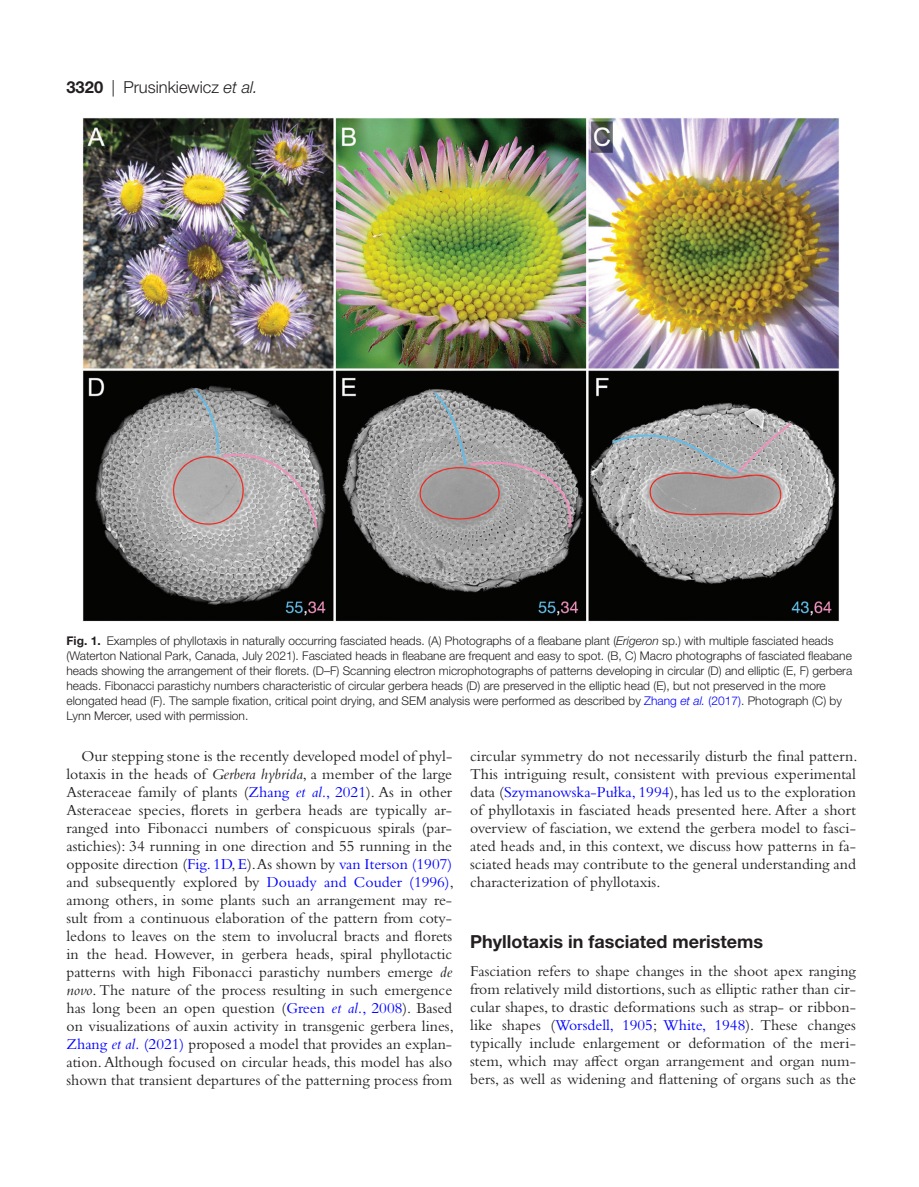
<style>
.page{position:relative;width:919px;height:1187px;background:#fff}
.page>*{position:absolute;margin:0;border:0;box-sizing:border-box;transform-origin:0 0}
.t1{font:700 18px "Helvetica Neue LT Std";color:#231f20}
.t2{font:300 16.5px "Helvetica Neue LT Std";color:#231f20}
.t3{font:15.75px/18px "Bembo Std";color:#231f20;text-align:justify}
.t4{font:300 12px/15px "Helvetica Neue LT Std";color:#231f20}
.s1{font-weight:700}
.s2{font-style:italic}
.s3{color:#00f}
.s4{font-style:italic;color:#00f}
</style>
<div class="page">
<img style="left:83px;top:117px;width:756px;height:504px">
<p class="t2" style="left:66px;top:77px;width:193px"><span class="s1">3320</span> | Prusinkiewicz <span class="s2">et al.</span></p>
<p class="t4" style="left:66px;top:633px;width:787px"><span class="s1">Fig. 1.</span> Examples of phyllotaxis in naturally occurring fasciated heads. (A) Photographs of a fleabane plant (<span class="s2">Erigeron</span> sp.) with multiple fasciated heads (Waterton National Park, Canada, July 2021). Fasciated heads in fleabane are frequent and easy to spot. (B, C) Macro photographs of fasciated fleabane heads showing the arrangement of their florets. (D–F) Scanning electron microphotographs of patterns developing in circular (D) and elliptic (E, F) gerbera heads. Fibonacci parastichy numbers characteristic of circular gerbera heads (D) are preserved in the elliptic head (E), but not preserved in the more elongated head (F). The sample fixation, critical point drying, and SEM analysis were performed as described by <span class="s3">Zhang</span> <span class="s4">et al.</span> <span class="s3">(2017)</span>. Photograph (C) by Lynn Mercer, used with permission.</p>
<p class="t3" style="left:66px;top:746px;width:389px;text-indent:15px">Our stepping stone is the recently developed model of phyl&shy;lotaxis in the heads of <span class="s2">Gerbera hybrida</span>, a member of the large Asteraceae family of plants (<span class="s3">Zhang</span> <span class="s4">et al.</span><span class="s3">, 2021</span>). As in other Asteraceae species, florets in gerbera heads are typically ar&shy;ranged into Fibonacci numbers of conspicuous spirals (par&shy;astichies): 34 running in one direction and 55 running in the opposite direction (<span class="s3">Fig. 1D</span>, <span class="s3">E</span>). As shown by <span class="s3">van Iterson (1907) </span>and subsequently explored by <span class="s3">Douady and Couder (1996)</span>, among others, in some plants such an arrangement may re&shy;sult from a continuous elaboration of the pattern from coty&shy;ledons to leaves on the stem to involucral bracts and florets in the head. However, in gerbera heads, spiral phyllotactic patterns with high Fibonacci parastichy numbers emerge <span class="s2">de novo</span>. The nature of the process resulting in such emergence has long been an open question (<span class="s3">Green</span> <span class="s4">et al.</span><span class="s3">, 2008</span>). Based on visualizations of auxin activity in transgenic gerbera lines, <span class="s3">Zhang</span> <span class="s4">et al.</span> <span class="s3">(2021)</span> proposed a model that provides an explan&shy;ation. Although focused on circular heads, this model has also shown that transient departures of the patterning process from</p>
<p class="t3" style="left:470px;top:746px;width:389px">circular symmetry do not necessarily disturb the final pattern.<br>This intriguing result, consistent with previous experimental data (<span class="s3">Szymanowska-Pułka, 1994</span>), has led us to the exploration of phyllotaxis in fasciated heads presented here. After a short overview of fasciation, we extend the gerbera model to fasci&shy;ated heads and, in this context, we discuss how patterns in fa&shy;sciated heads may contribute to the general understanding and characterization of phyllotaxis.</p>
<p class="t1" style="left:470px;top:930px;width:294px">Phyllotaxis in fasciated meristems</p>
<p class="t3" style="left:470px;top:961px;width:387px">Fasciation refers to shape changes in the shoot apex ranging from relatively mild distortions, such as elliptic rather than cir&shy;cular shapes, to drastic deformations such as strap- or ribbon&shy;like shapes (<span class="s3">Worsdell, 1905</span>; <span class="s3">White, 1948</span>). These changes typically include enlargement or deformation of the meri&shy;stem, which may affect organ arrangement and organ num&shy;bers, as well as widening and flattening of organs such as the</p>
</div>
